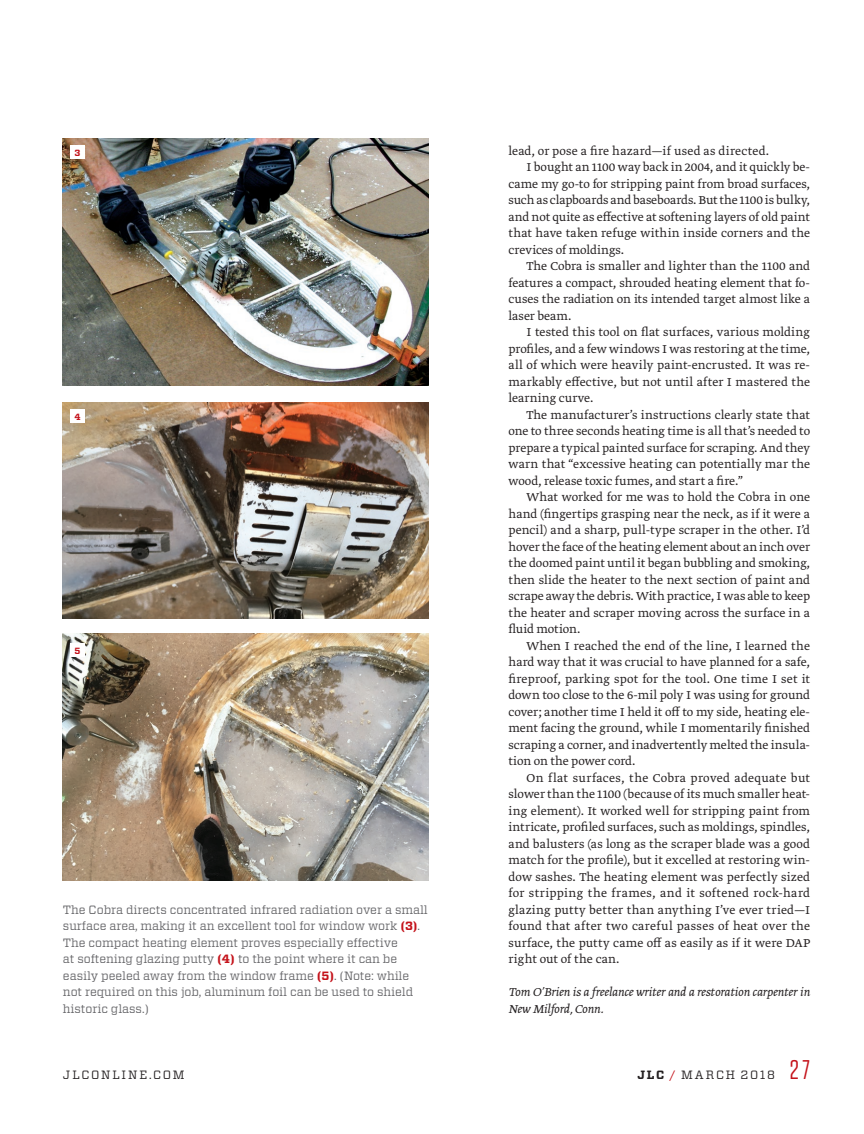
<style>
.page{position:relative;width:864px;height:1134px;background:#fff}
.page>*{position:absolute;margin:0;border:0;box-sizing:border-box;transform-origin:0 0}
.t1{font:27px "Tungsten";color:#c4121a}
.Body_-_Greta_Light_9{font:300 13.5px/16.5px "Greta Text Std";letter-spacing:.005em;color:#231f20;text-align:justify}
.Body_-_NoIndent_Gret{font:italic 300 13.5px/16.5px "Greta Text Std";letter-spacing:-.01em;color:#231f20}
.Body_-_NoIndent_Gret-2{font:300 13.5px "Greta Text Std";letter-spacing:.02em;color:#231f20}
.Caption_-_Vitesse_Bo{font:12px/16.5px "Vitesse";letter-spacing:-.005em;color:#636366}
.t2{font:12px "Vitesse";letter-spacing:.145em;color:#231f20}
.Xtra_-_Number_-_Vite{font:700 9px "Vitesse";color:#c4121a}
.s1{font-weight:700;color:#c4121a}
.s2{font-weight:700}
.s3{color:#c4121a}
</style>
<div class="page">
<img style="left:63px;top:138px;width:365px;height:248px">
<img style="left:63px;top:402px;width:365px;height:217px">
<img style="left:63px;top:633px;width:365px;height:248px">
<div style="left:70px;top:145px;width:15px;height:14px;background:#fff"></div>
<div style="left:70px;top:409px;width:15px;height:14px;background:#fff"></div>
<div style="left:70px;top:643px;width:15px;height:14px;background:#fff"></div>
<p class="Xtra_-_Number_-_Vite" style="left:75px;top:147px;width:7px">3</p>
<p class="Xtra_-_Number_-_Vite" style="left:74px;top:411px;width:8px">4</p>
<p class="Xtra_-_Number_-_Vite" style="left:75px;top:645px;width:7px">5</p>
<p class="Caption_-_Vitesse_Bo" style="left:63px;top:901px;width:366px">The Cobra directs concentrated infrared radiation over a small surface area, making it an excellent tool for window work <span class="s1">(3)</span>.<br>The compact heating element proves especially effective<br>at softening glazing putty <span class="s1">(4)</span> to the point where it can be easily peeled away from the window frame <span class="s1">(5)</span>. (Note: while not required on this job, aluminum foil can be used to shield historic glass.)</p>
<p class="Body_-_NoIndent_Gret-2" style="left:508px;top:143px;width:262px">lead, or pose a fire hazard—if used as directed.</p>
<p class="Body_-_Greta_Light_9" style="left:508px;top:159px;width:303px;text-indent:18px">I bought an 1100 way back in 2004, and it quickly be&shy;came my go-to for stripping paint from broad surfaces, such as clapboards and baseboards. But the 1100 is bulky, and not quite as effective at softening layers of old paint that have taken refuge within inside corners and the crevices of moldings.</p>
<p class="Body_-_Greta_Light_9" style="left:508px;top:258px;width:303px;text-indent:18px">The Cobra is smaller and lighter than the 1100 and features a compact, shrouded heating element that fo&shy;cuses the radiation on its intended target almost like a laser beam.</p>
<p class="Body_-_Greta_Light_9" style="left:508px;top:324px;width:303px;text-indent:18px">I tested this tool on flat surfaces, various molding profiles, and a few windows I was restoring at the time, all of which were heavily paint-encrusted. It was re&shy;markably effective, but not until after I mastered the learning curve.</p>
<p class="Body_-_Greta_Light_9" style="left:508px;top:407px;width:303px;text-indent:18px">The manufacturer’s instructions clearly state that one to three seconds heating time is all that’s needed to prepare a typical painted surface for scraping. And they warn that “excessive heating can potentially mar the wood, release toxic fumes, and start a fire.”</p>
<p class="Body_-_Greta_Light_9" style="left:508px;top:489px;width:303px;text-indent:18px">What worked for me was to hold the Cobra in one hand (fingertips grasping near the neck, as if it were a pencil) and a sharp, pull-type scraper in the other. I’d hover the face of the heating element about an inch over the doomed paint until it began bubbling and smoking, then slide the heater to the next section of paint and scrape away the debris. With practice, I was able to keep the heater and scraper moving across the surface in a fluid motion.</p>
<p class="Body_-_Greta_Light_9" style="left:508px;top:638px;width:303px;text-indent:18px">When I reached the end of the line, I learned the hard way that it was crucial to have planned for a safe, fireproof, parking spot for the tool. One time I set it down too close to the 6-mil poly I was using for ground cover; another time I held it off to my side, heating ele&shy;ment facing the ground, while I momentarily finished scraping a corner, and inadvertently melted the insula&shy;tion on the power cord.</p>
<p class="Body_-_Greta_Light_9" style="left:508px;top:770px;width:303px;text-indent:18px">On flat surfaces, the Cobra proved adequate but slower than the 1100 (because of its much smaller heat&shy;ing element). It worked well for stripping paint from intricate, profiled surfaces, such as moldings, spindles, and balusters (as long as the scraper blade was a good match for the profile), but it excelled at restoring win&shy;dow sashes. The heating element was perfectly sized for stripping the frames, and it softened rock-hard glazing putty better than anything I’ve ever tried—I found that after two careful passes of heat over the surface, the putty came off as easily as if it were DAP right out of the can.</p>
<p class="Body_-_NoIndent_Gret" style="left:508px;top:984px;width:303px">Tom O’Brien is a freelance writer and a restoration carpenter in<br>New Milford, Conn.</p>
<p class="t2" style="left:63px;top:1066px;width:123px">JLCONLINE.COM</p>
<p class="t2" style="left:638px;top:1066px;width:139px"><span class="s2">JLC</span> <span class="s3">/</span> MARCH 2018</p>
<h1 class="t1" style="left:790px;top:1055px;width:22px">27</h1>
</div>
